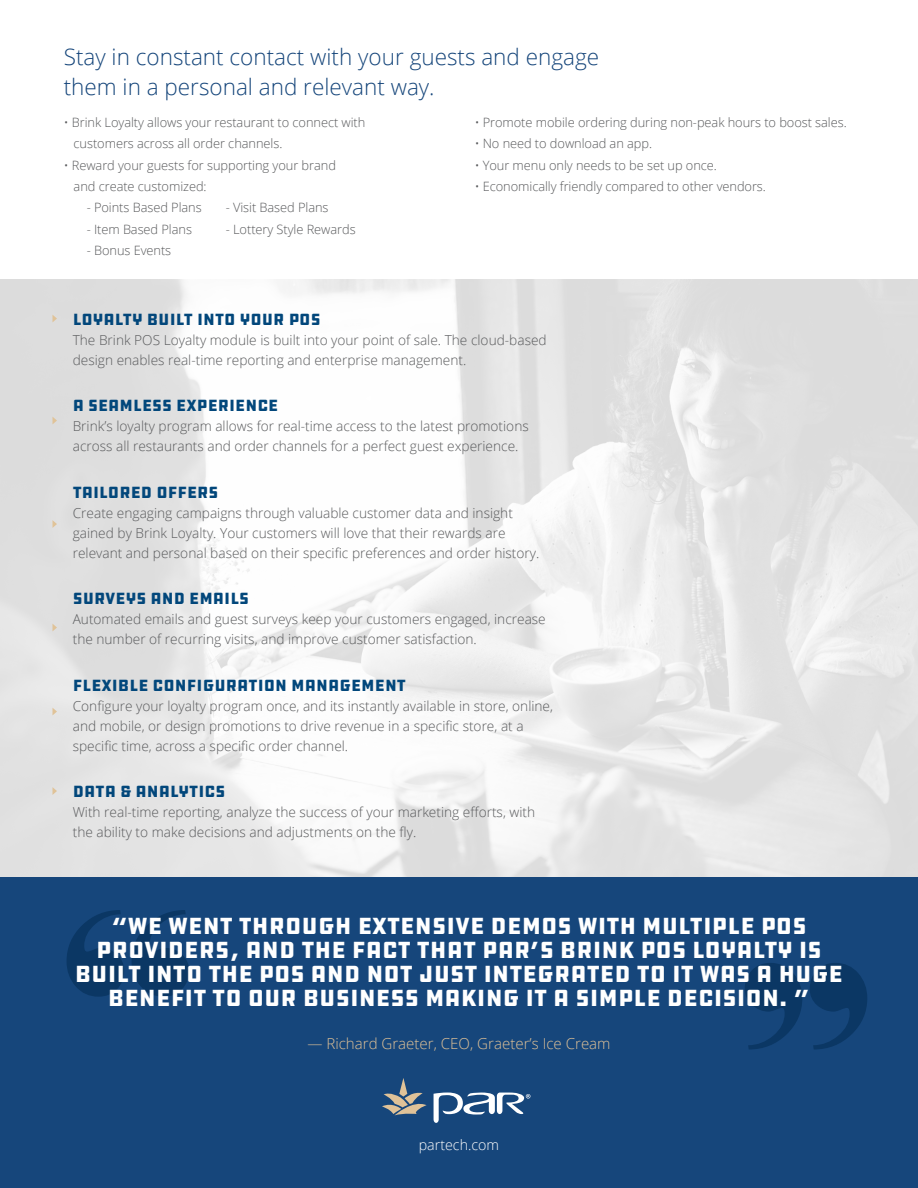
<style>
.page{position:relative;width:918px;height:1188px;background:#fff}
.page>*{position:absolute;margin:0;border:0;box-sizing:border-box;transform-origin:0 0}
.t1{font:24px/24px "DDC Hardware";color:#fff;text-align:center}
.t2{font:300 22.5px/30px "Open Sans";color:#16467b}
.t3{font:16.65px "DDC Hardware";color:#02477b}
.t4{font:300 15.15px "Open Sans";color:#dfc197}
.t5{font:300 14.25px "Open Sans";color:#fff}
.t6{font:300 13.65px/20px "Open Sans";color:#58595b}
.t7{font:300 12.9px/21.5px "Open Sans";letter-spacing:-.005em;color:#58595b}
</style>
<div class="page">
<img style="left:0;top:279px;width:918px;height:599px">
<div style="left:0;top:878px;width:918px;height:310px;background:#16467b"></div>
<svg style="left:382px;top:1078px;width:45px;height:37px"></svg>
<svg style="left:434px;top:1093px;width:96px;height:30px"></svg>
<svg style="left:67px;top:910px;width:122px;height:87px"></svg>
<svg style="left:745px;top:963px;width:122px;height:87px"></svg>
<svg style="left:52px;top:315px;width:5px;height:7px"></svg>
<svg style="left:52px;top:417px;width:5px;height:7px"></svg>
<svg style="left:52px;top:520px;width:5px;height:8px"></svg>
<svg style="left:52px;top:624px;width:5px;height:7px"></svg>
<svg style="left:52px;top:708px;width:5px;height:7px"></svg>
<svg style="left:52px;top:787px;width:5px;height:8px"></svg>
<h2 class="t2" style="left:64px;top:41px;width:537px">Stay in constant contact with your guests and engage them in a personal and relevant way.</h2>
<p class="t7" style="left:74px;top:111px;width:293px;text-indent:-10px">• Brink Loyalty allows your restaurant to connect with customers across all order channels.</p>
<p class="t7" style="left:74px;top:154px;width:264px;text-indent:-10px">• Reward your guests for supporting your brand and create customized:</p>
<p class="t7" style="left:87px;top:197px;width:117px">- Points Based Plans</p>
<p class="t7" style="left:226px;top:197px;width:104px">- Visit Based Plans</p>
<p class="t7" style="left:87px;top:218px;width:107px">- Item Based Plans</p>
<p class="t7" style="left:226px;top:218px;width:131px">- Lottery Style Rewards</p>
<p class="t7" style="left:87px;top:240px;width:86px">- Bonus Events</p>
<p class="t7" style="left:475px;top:111px;width:374px">• Promote mobile ordering during non-peak hours to boost sales.</p>
<p class="t7" style="left:475px;top:132px;width:179px">• No need to download an app.</p>
<p class="t7" style="left:475px;top:154px;width:244px">• Your menu only needs to be set up once.</p>
<p class="t7" style="left:475px;top:175px;width:293px">• Economically friendly compared to other vendors.</p>
<p class="t3" style="left:73px;top:309px;width:249px">LOYALTY BUILT INTO YOUR POS</p>
<p class="t6" style="left:73px;top:329px;width:475px">The Brink POS Loyalty module is built into your point of sale. The cloud-based design enables real-time reporting and enterprise management.</p>
<p class="t3" style="left:73px;top:395px;width:207px">A SEAMLESS EXPERIENCE</p>
<p class="t6" style="left:73px;top:416px;width:458px">Brink’s loyalty program allows for real-time access to the latest promotions across all restaurants and order channels for a perfect guest experience.</p>
<p class="t3" style="left:73px;top:482px;width:147px">TAILORED OFFERS</p>
<p class="t6" style="left:73px;top:502px;width:468px">Create engaging campaigns through valuable customer data and insight gained by Brink Loyalty. Your customers will love that their rewards are relevant and personal based on their specific preferences and order history.</p>
<p class="t3" style="left:73px;top:588px;width:178px">SURVEYS AND EMAILS</p>
<p class="t6" style="left:73px;top:609px;width:475px">Automated emails and guest surveys keep your customers engaged, increase the number of recurring visits, and improve customer satisfaction.</p>
<p class="t3" style="left:73px;top:675px;width:335px">FLEXIBLE CONFIGURATION MANAGEMENT</p>
<p class="t6" style="left:73px;top:695px;width:482px">Configure your loyalty program once, and its instantly available in store, online, and mobile, or design promotions to drive revenue in a specific store, at a specific time, across a specific order channel.</p>
<p class="t3" style="left:73px;top:781px;width:154px">DATA &amp; ANALYTICS</p>
<p class="t6" style="left:73px;top:802px;width:464px">With real-time reporting, analyze the success of your marketing efforts, with the ability to make decisions and adjustments on the fly.</p>
<h1 class="t1" style="left:75px;top:914px;width:770px">“WE WENT THROUGH EXTENSIVE DEMOS WITH MULTIPLE POS PROVIDERS, AND THE FACT THAT PAR’S BRINK POS LOYALTY IS BUILT INTO THE POS AND NOT JUST INTEGRATED TO IT WAS A HUGE BENEFIT TO OUR BUSINESS MAKING IT A SIMPLE DECISION. ”</h1>
<p class="t4" style="left:307px;top:1033px;width:305px">— Richard Graeter, CEO, Graeter’s Ice Cream</p>
<p class="t5" style="left:419px;top:1135px;width:82px">partech.com</p>
</div>
